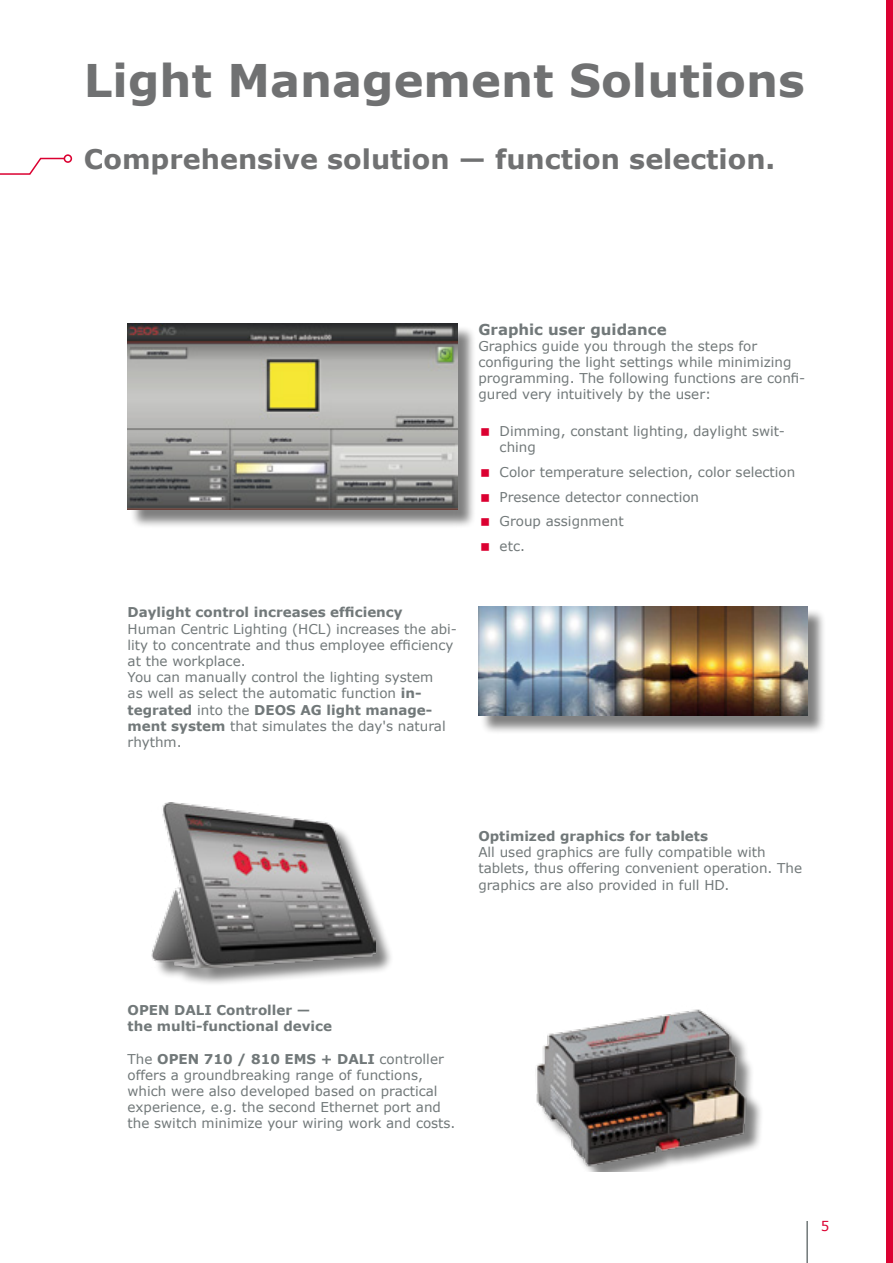
<style>
.page{position:relative;width:893px;height:1263px;background:#fff}
.page>*{position:absolute;margin:0;border:0;box-sizing:border-box;transform-origin:0 0}
.t1{font:700 45px "Verdana";color:#707172}
.t2{font:700 27px "Verdana";color:#707172}
.t3{font:700 15px "Verdana";color:#717879}
.t4{font:13.5px/16.2px "Verdana";color:#717879}
.t5{font:700 13.5px/16.2px "Verdana";color:#717879}
.t6{font:13.5px "Verdana";color:#db0031}
.s1{font-weight:700}
</style>
<div class="page">
<div style="left:887px;top:0;width:6px;height:1263px;background:#db0031"></div>
<hr style="left:806px;top:1221px;width:2px;height:42px;background:#717879">
<div style="left:130px;top:326px;width:345px;height:202px;background:#000;opacity:.5"></div>
<img style="left:128px;top:323px;width:329px;height:187px">
<div style="left:481px;top:608px;width:345px;height:126px;background:#000;opacity:.5"></div>
<img style="left:478px;top:606px;width:330px;height:109px">
<div style="left:154px;top:804px;width:240px;height:182px;background:#000;opacity:.5"></div>
<img style="left:151px;top:802px;width:225px;height:166px">
<svg style="left:0;top:154px;width:72px;height:21px"></svg>
<div style="left:539px;top:1013px;width:225px;height:158px;background:#000;opacity:.5"></div>
<img style="left:535px;top:1009px;width:220px;height:162px">
<h1 class="t1" style="left:84px;top:48px;width:722px">Light Management Solutions</h1>
<h2 class="t2" style="left:84px;top:140px;width:693px">Comprehensive solution — function selection.</h2>
<p class="t5" style="left:128px;top:604px;width:277px">Daylight control increases efficiency</p>
<p class="t4" style="left:128px;top:620px;width:331px">Human Centric Lighting (HCL) increases the abi&shy;lity to concentrate and thus employee efficiency at the workplace.<br>You can manually control the lighting system<br>as well as select the automatic function <span class="s1">in&shy;tegrated</span> into the <span class="s1">DEOS AG light manage&shy;ment system</span> that simulates the day's natural rhythm.</p>
<p class="t3" style="left:478px;top:319px;width:190px">Graphic user guidance</p>
<p class="t4" style="left:478px;top:338px;width:329px">Graphics guide you through the steps for configuring the light settings while minimizing programming. The following functions are confi&shy;gured very intuitively by the user:</p>
<p class="t4" style="left:500px;top:423px;width:287px">Dimming, constant lighting, daylight swit&shy;ching</p>
<p class="t4" style="left:500px;top:460px;width:297px;line-height:24.8px">Color temperature selection, color selection<br>Presence detector connection<br>Group assignment<br>etc.</p>
<p class="t5" style="left:478px;top:828px;width:231px">Optimized graphics for tablets</p>
<p class="t4" style="left:478px;top:844px;width:325px">All used graphics are fully compatible with tablets, thus offering convenient operation. The graphics are also provided in full HD.</p>
<p class="t5" style="left:128px;top:1002px;width:206px">OPEN DALI Controller — the multi-functional device</p>
<p class="t4" style="left:128px;top:1050px;width:329px">The <span class="s1">OPEN 710 / 810 EMS + DALI</span> controller offers a groundbreaking range of functions, which were also developed based on practical experience, e.g. the second Ethernet port and the switch minimize your wiring work and costs.</p>
<p class="t6" style="left:821px;top:1216px;width:10px">5</p>
</div>
